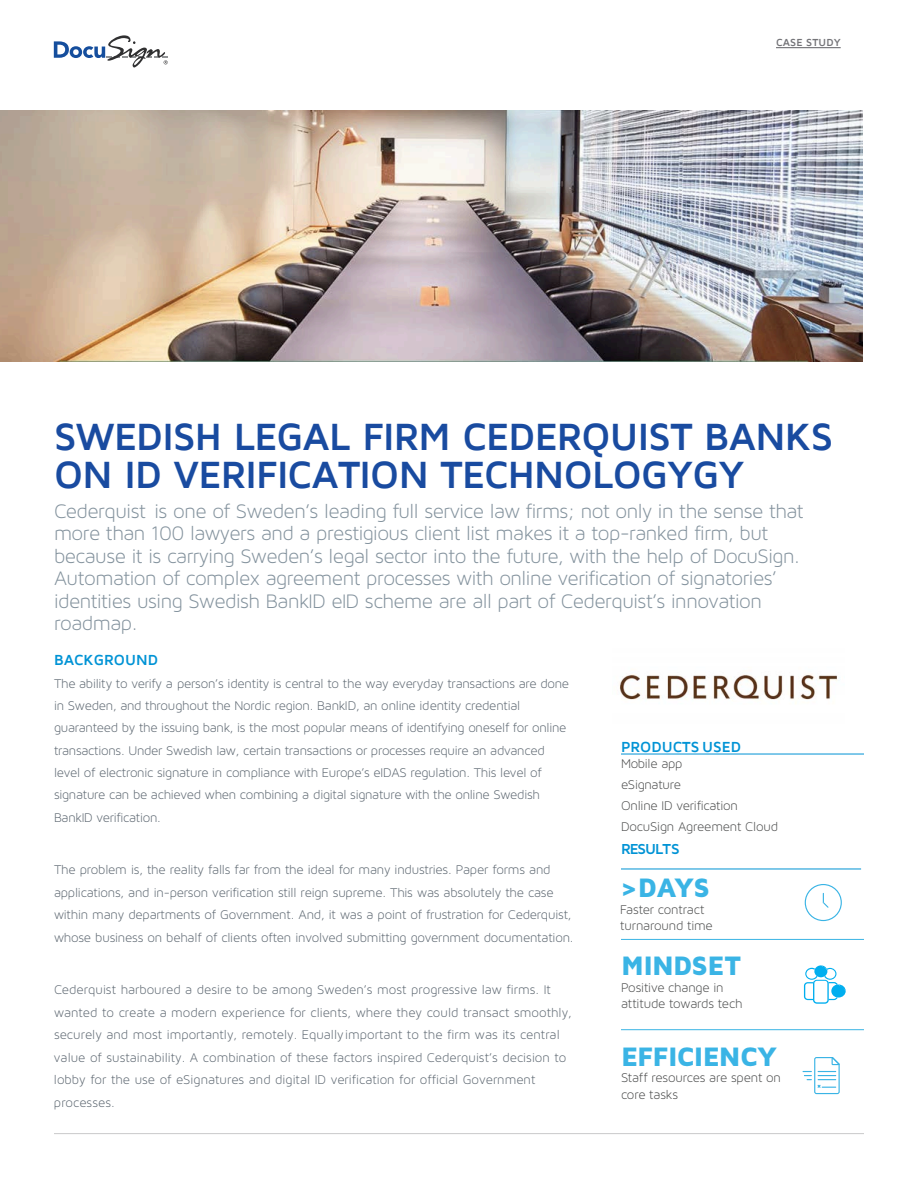
<style>
.page{position:relative;width:918px;height:1188px;background:#fff}
.page>*{position:absolute;margin:0;border:0;box-sizing:border-box;transform-origin:0 0}
.t1{font:700 39px/38.8px "Maven Pro";letter-spacing:-.02em;color:#194ba0}
.t2{font:900 27.6px "Maven Pro";letter-spacing:-.025em;color:#3ab4e5}
.t3{font:21px/22.5px "Maven Pro Light 300";letter-spacing:-.025em;color:#83929d}
.t4{font:700 15px "Maven Pro";color:#0093d5}
.t5{font:700 15px "Maven Pro";letter-spacing:-.07em;color:#0093d5}
.t6{font:13.5px/22.5px "Maven Pro Light 300";letter-spacing:-.015em;color:#5c6670}
.t7{font:13.5px/21.3px "Maven Pro Light 300";letter-spacing:-.015em;color:#4a4b4b}
.t8{font:700 10.5px "Maven Pro";letter-spacing:.01em;color:#747478}
</style>
<div class="page">
<svg style="left:54px;top:35px;width:114px;height:32px"></svg>
<hr style="left:54px;top:1133px;width:810px;height:1px;background:#919395">
<hr style="left:621px;top:754px;width:243px;height:1px;background:#0093d5">
<hr style="left:621px;top:869px;width:240px;height:1px;background:#0093d5">
<svg style="left:803px;top:1057px;width:37px;height:37px"></svg>
<hr style="left:621px;top:939px;width:243px;height:1px;background:#3ab4e5">
<hr style="left:621px;top:1029px;width:243px;height:1px;background:#3ab4e5">
<svg style="left:805px;top:884px;width:37px;height:37px"></svg>
<svg style="left:804px;top:965px;width:42px;height:39px"></svg>
<img style="left:619px;top:674px;width:219px;height:30px">
<hr style="left:776px;top:47px;width:65px;height:1px;background:#747478">
<img style="left:0;top:110px;width:863px;height:251px">
<p class="t8" style="left:776px;top:37px;width:66px">CASE STUDY</p>
<p class="t1" style="left:54px;top:417px;width:781px">SWEDISH LEGAL FIRM CEDERQUIST BANKS<br>ON ID VERIFICATION TECHNOLOGYGY</p>
<p class="t3" style="left:54px;top:500px;width:751px">Cederquist is one of Sweden’s leading full service law firms; not only in the sense that more than 100 lawyers and a prestigious client list makes it a top-ranked firm, but because it is carrying Sweden’s legal sector into the future, with the help of DocuSign.<br>Automation of complex agreement processes with online verification of signatories’ identities using Swedish BankID eID scheme are all part of Cederquist’s innovation roadmap.</p>
<p class="t4" style="left:54px;top:651px;width:106px">BACKGROUND</p>
<p class="t6" style="left:54px;top:672px;width:517px">The ability to verify a person’s identity is central to the way everyday transactions are done in Sweden, and throughout the Nordic region. BankID, an online identity credential guaranteed by the issuing bank, is the most popular means of identifying oneself for online transactions. Under Swedish law, certain transactions or processes require an advanced level of electronic signature in compliance with Europe’s eIDAS regulation. This level of signature can be achieved when combining a digital signature with the online Swedish BankID verification.</p>
<p class="t4" style="left:621px;top:739px;width:122px">PRODUCTS USED</p>
<p class="t7" style="left:621px;top:752px;width:159px">Mobile app<br>eSignature<br>Online ID verification<br>DocuSign Agreement Cloud</p>
<p class="t5" style="left:621px;top:839px;width:61px">RESULTS</p>
<p class="t6" style="left:54px;top:858px;width:521px">The problem is, the reality falls far from the ideal for many industries. Paper forms and applications, and in-person verification still reign supreme. This was absolutely the case within many departments of Government. And, it was a point of frustration for Cederquist, whose business on behalf of clients often involved submitting government documentation.</p>
<p class="t6" style="left:54px;top:979px;width:519px">Cederquist harboured a desire to be among Sweden’s most progressive law firms. It wanted to create a modern experience for clients, where they could transact smoothly, securely and most importantly, remotely. Equally important to the firm was its central value of sustainability. A combination of these factors inspired Cederquist’s decision to lobby for the use of eSignatures and digital ID verification for official Government processes.</p>
<p class="t2" style="left:620px;top:870px;width:91px">&gt;DAYS</p>
<p class="t7" style="left:620px;top:898px;width:86px">Faster contract</p>
<p class="t7" style="left:620px;top:915px;width:94px">turnaround time</p>
<p class="t2" style="left:621px;top:949px;width:121px">MINDSET</p>
<p class="t7" style="left:621px;top:977px;width:104px">Positive change in</p>
<p class="t7" style="left:621px;top:993px;width:123px">attitude towards tech</p>
<p class="t2" style="left:621px;top:1039px;width:158px">EFFICIENCY</p>
<p class="t7" style="left:621px;top:1069px;width:161px;line-height:16.5px">Staff resources are spent on core tasks</p>
</div>
